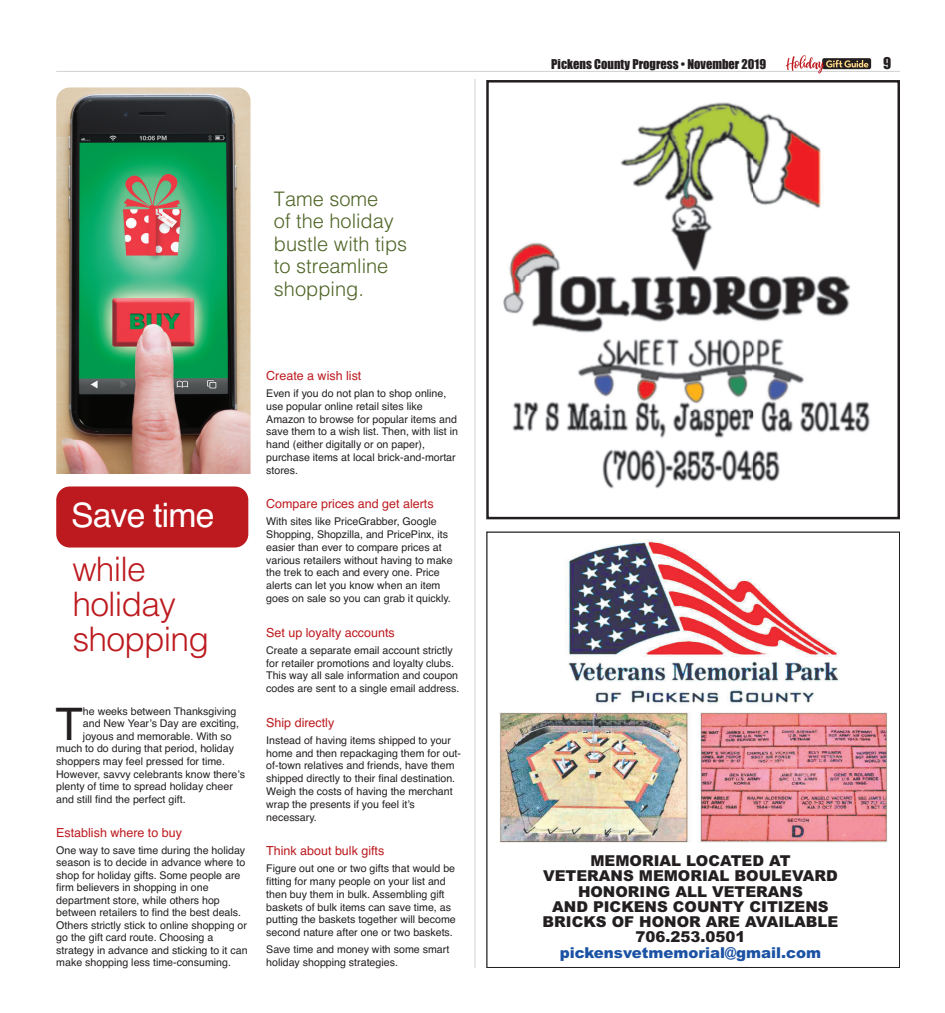
<style>
.page{position:relative;width:945px;height:1013px;background:#fff}
.page>*{position:absolute;margin:0;border:0;box-sizing:border-box;transform-origin:0 0}
.t1{font:44.88px "Helvetica";color:#231f20}
.t2{font:300 33.75px/35px "Helvetica";letter-spacing:-.025em;color:#bd1a1f}
.t3{font:33.75px "Helvetica";letter-spacing:-.025em;color:#fff}
.t4{font:300 20px/22.5px "Helvetica";color:#4e6425}
.t5{font:900 15px/15.2px "Arial";color:#231f20;text-align:center}
.t6{font:900 15px "Arial";color:#1c52a4}
.t7{font:15px "Impact";color:#231f20}
.t8{font:12.5px "Helvetica";color:#bd1a1f}
.t9{font:12.5px "Impact";color:#231f20}
.t10{font:10.62px/12.8px "Helvetica";color:#231f20}
</style>
<div class="page">
<hr style="left:56px;top:71px;width:844px;height:1px;background:#d1d2d4">
<div style="left:822px;top:58px;width:49px;height:11px;background:#231f20;border-radius:2px"></div>
<svg style="left:786px;top:55px;width:83px;height:18px"></svg>
<hr style="left:475px;top:79px;width:1px;height:888px;background:#d1d2d4">
<img style="left:56px;top:87px;width:195px;height:386px">
<div style="left:56px;top:486px;width:192px;height:61px;background:#bd1a1f;border-radius:13px"></div>
<img style="left:503px;top:102px;width:367px;height:387px">
<div style="left:486px;top:80px;width:414px;height:439px;border:2px solid #231f20"></div>
<img style="left:500px;top:712px;width:388px;height:130px">
<img style="left:568px;top:539px;width:271px;height:165px">
<h3 class="t4" style="left:274px;top:186px;width:135px">Tame some<br>of the holiday bustle with tips to streamline shopping.</h3>
<h2 class="t3" style="left:71px;top:495px;width:145px">Save time</h2>
<h2 class="t2" style="left:72px;top:549px;width:138px">while holiday shopping</h2>
<h1 class="t1" style="left:56px;top:698px;width:29px">T</h1>
<p class="t10" style="left:83px;top:705px;width:155px">he weeks between Thanksgiving</p>
<p class="t10" style="left:83px;top:717px;width:158px">and New Year’s Day are exciting,</p>
<p class="t10" style="left:83px;top:730px;width:150px">joyous and memorable. With so</p>
<p class="t10" style="left:56px;top:742px;width:179px">much to do during that period, holiday</p>
<p class="t10" style="left:56px;top:755px;width:170px">shoppers may feel pressed for time.</p>
<p class="t10" style="left:56px;top:767px;width:190px">However, savvy celebrants know there’s</p>
<p class="t10" style="left:56px;top:780px;width:178px">plenty of time to spread holiday cheer</p>
<p class="t10" style="left:56px;top:792px;width:131px">and still find the perfect gift.</p>
<p class="t8" style="left:56px;top:824px;width:127px">Establish where to buy</p>
<p class="t10" style="left:56px;top:843px;width:193px">One way to save time during the holiday season is to decide in advance where to shop for holiday gifts. Some people are firm believers in shopping in one department store, while others hop between retailers to find the best deals.<br>Others strictly stick to online shopping or go the gift card route. Choosing a strategy in advance and sticking to it can make shopping less time-consuming.</p>
<p class="t8" style="left:266px;top:368px;width:97px">Create a wish list</p>
<p class="t10" style="left:266px;top:387px;width:193px">Even if you do not plan to shop online, use popular online retail sites like Amazon to browse for popular items and save them to a wish list. Then, with list in hand (either digitally or on paper), purchase items at local brick-and-mortar stores.</p>
<p class="t8" style="left:266px;top:496px;width:169px">Compare prices and get alerts</p>
<p class="t10" style="left:266px;top:515px;width:188px">With sites like PriceGrabber, Google Shopping, Shopzilla, and PricePinx, its easier than ever to compare prices at various retailers without having to make the trek to each and every one. Price alerts can let you know when an item goes on sale so you can grab it quickly.</p>
<p class="t8" style="left:266px;top:625px;width:130px">Set up loyalty accounts</p>
<p class="t10" style="left:266px;top:643px;width:195px">Create a separate email account strictly for retailer promotions and loyalty clubs.<br>This way all sale information and coupon codes are sent to a single email address.</p>
<p class="t8" style="left:266px;top:715px;width:70px">Ship directly</p>
<p class="t10" style="left:266px;top:733px;width:196px">Instead of having items shipped to your home and then repackaging them for out&shy;of-town relatives and friends, have them shipped directly to their final destination.<br>Weigh the costs of having the merchant wrap the presents if you feel it’s necessary.</p>
<p class="t8" style="left:266px;top:843px;width:120px">Think about bulk gifts</p>
<p class="t10" style="left:266px;top:862px;width:191px">Figure out one or two gifts that would be fitting for many people on your list and then buy them in bulk. Assembling gift baskets of bulk items can save time, as putting the baskets together will become second nature after one or two baskets.</p>
<p class="t10" style="left:266px;top:943px;width:185px">Save time and money with some smart holiday shopping strategies.</p>
<p class="t9" style="left:551px;top:57px;width:216px">Pickens County Progress • November 2019</p>
<h3 class="t7" style="left:883px;top:55px;width:10px">9</h3>
<h3 class="t5" style="left:543px;top:853px;width:297px">MEMORIAL LOCATED AT<br>VETERANS MEMORIAL BOULEVARD<br>HONORING ALL VETERANS<br>AND PICKENS COUNTY CITIZENS<br>BRICKS OF HONOR ARE AVAILABLE<br>706.253.0501</h3>
<h3 class="t6" style="left:560px;top:943px;width:263px">pickensvetmemorial@gmail.com</h3>
</div>
